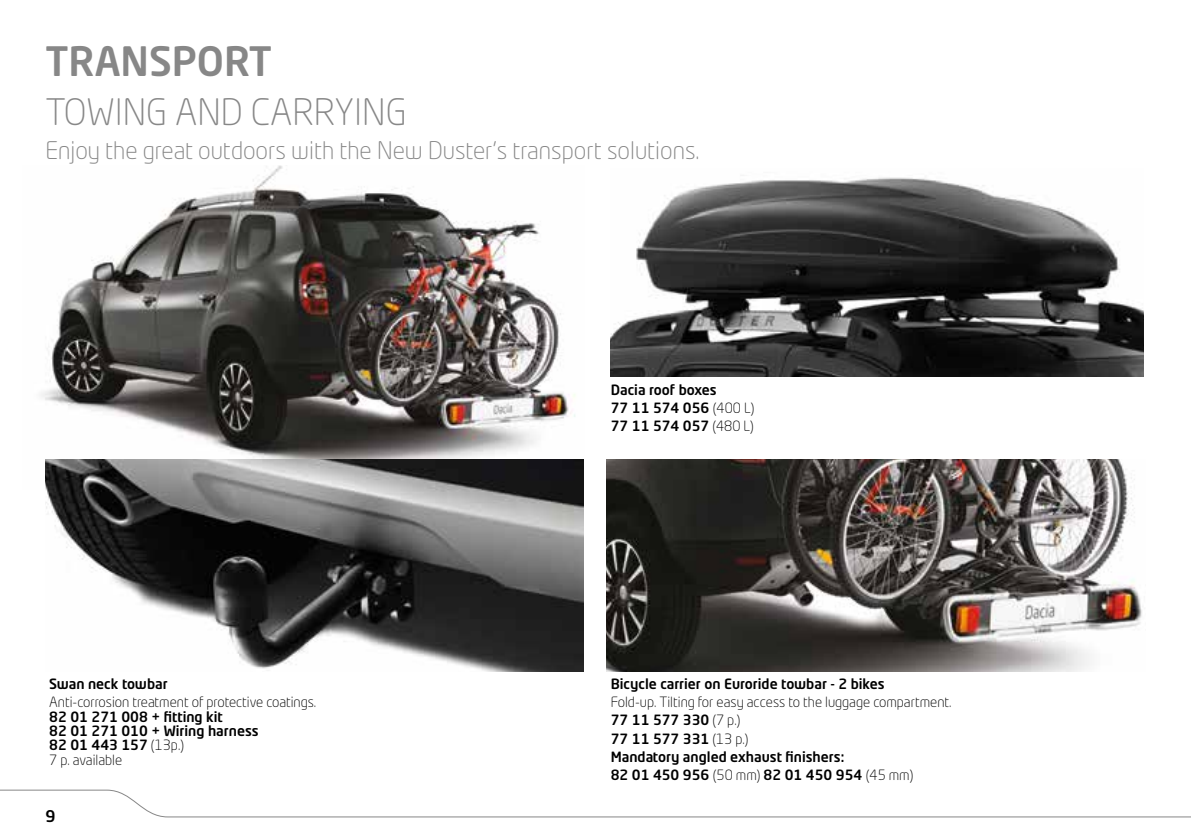
<style>
.page{position:relative;width:1191px;height:840px;background:#fff}
.page>*{position:absolute;margin:0;border:0;box-sizing:border-box;transform-origin:0 0}
.t1{font:500 40px "Neo Tech Dacia";color:#878787}
.t2{font:300 36px "Neo Tech Dacia";color:#878787}
.t3{font:300 24px "Neo Tech Dacia";color:#878787}
.t4{font:500 16px "Neo Tech Dacia";color:#000}
.t5{font:300 14px/18.2px "Neo Tech Dacia";color:#000}
.t6{font:500 14px/14.4px "Neo Tech Dacia";color:#000}
.s1{font-weight:300}
.s2{font-weight:500}
</style>
<div class="page">
<svg style="left:0;top:789px;width:1191px;height:28px"></svg>
<img style="left:41px;top:166px;width:543px;height:323px">
<img style="left:610px;top:177px;width:533px;height:199px">
<img style="left:45px;top:459px;width:538px;height:211px">
<img style="left:607px;top:459px;width:535px;height:211px">
<h1 class="t1" style="left:45px;top:36px;width:228px">TRANSPORT</h1>
<h2 class="t2" style="left:45px;top:89px;width:363px">TOWING AND CARRYING</h2>
<h3 class="t3" style="left:45px;top:136px;width:655px">Enjoy the great outdoors with the New Duster’s transport solutions.</h3>
<p class="t6" style="left:49px;top:676px;width:120px">Swan neck towbar</p>
<p class="t5" style="left:49px;top:692px;width:268px">Anti-corrosion treatment of protective coatings.</p>
<p class="t6" style="left:49px;top:709px;width:211px">82 01 271 008 + fitting kit<br>82 01 271 010 + Wiring harness<br>82 01 443 157 <span class="s1">(13p.)<br>7 p. available</span></p>
<p class="t4" style="left:45px;top:805px;width:12px">9</p>
<p class="t6" style="left:610px;top:380px;width:145px;line-height:18.2px">Dacia roof boxes<br>77 11 574 056 <span class="s1">(400 L)<br></span>77 11 574 057 <span class="s1">(480 L)</span></p>
<p class="t6" style="left:610px;top:676px;width:275px">Bicycle carrier on Euroride towbar - 2 bikes</p>
<p class="t5" style="left:610px;top:692px;width:342px">Fold-up. Tilting for easy access to the luggage compartment.<br><span class="s2">77 11 577 330</span> (7 p.)<br><span class="s2">77 11 577 331</span> (13 p.)<br><span class="s2">Mandatory angled exhaust finishers:<br>82 01 450 956</span> (50 mm) <span class="s2">82 01 450 954</span> (45 mm)</p>
</div>
